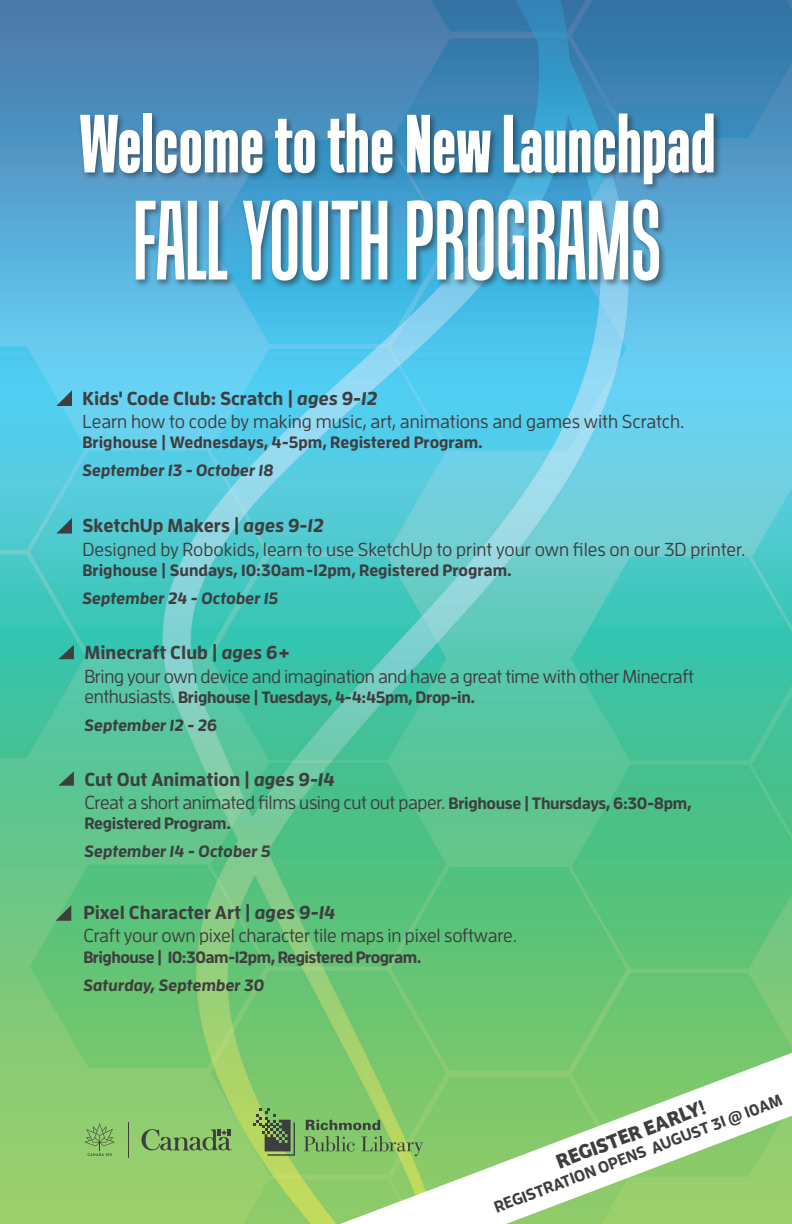
<style>
.page{position:relative;width:792px;height:1224px;background:#fff}
.page>*{position:absolute;margin:0;border:0;box-sizing:border-box;transform-origin:0 0}
.t1{font:110px "Tandelle";color:#fff}
.t2{font:700 80.4px "Tandelle";color:#fff}
.t3{font:700 21px "Bree";color:#3e3e3f}
.t4{font:500 18.8px "Enzo OT";letter-spacing:-.01em;color:#3e3e3f}
.t5{font:700 18.8px "Enzo OT";color:#3e3e3f}
.t6{font:700 16.4px "Enzo OT";letter-spacing:-.02em;color:#3e3e3f}
.t7{font:italic 700 16.4px "Enzo OT";color:#3e3e3f}
.t8{font:700 16.4px "Enzo OT";color:#3e3e3f}
.t9{font:700 16px "Enzo OT";color:#3e3e3f}
.s1{font-style:italic}
.s2{font-weight:500;font-size:18.8px}
.s3{font-weight:700;font-size:16.4px}
</style>
<div class="page">
<img style="left:0;top:0;width:792px;height:1224px">
<svg style="left:340px;top:1053px;width:452px;height:171px"></svg>
<svg style="left:306px;top:1120px;width:74px;height:10px"></svg>
<svg style="left:304px;top:1136px;width:51px;height:16px"></svg>
<svg style="left:361px;top:1136px;width:62px;height:20px"></svg>
<svg style="left:253px;top:1108px;width:42px;height:48px;background:#759355"></svg>
<svg style="left:58px;top:645px;width:16px;height:14px"></svg>
<svg style="left:58px;top:771px;width:16px;height:15px"></svg>
<svg style="left:56px;top:518px;width:16px;height:16px"></svg>
<svg style="left:56px;top:390px;width:16px;height:16px"></svg>
<div style="left:78px;top:111px;width:644px;height:178px;background:#231f20;opacity:.5"></div>
<svg style="left:141px;top:1129px;width:91px;height:22px;background:#79a361"></svg>
<hr style="left:128px;top:1122px;width:1px;height:35px;background:#3e3e3f">
<svg style="left:84px;top:1123px;width:31px;height:33px"></svg>
<svg style="left:56px;top:905px;width:15px;height:16px"></svg>
<p class="t2" style="left:79px;top:98px;width:638px">Welcome to the New Launchpad</p>
<p class="t1" style="left:133px;top:178px;width:530px">FALL YOUTH PROGRAMS</p>
<p class="t5" style="left:83px;top:386px;width:296px">Kids' Code Club: Scratch <span class="s1">| ages 9-12</span></p>
<p class="t4" style="left:83px;top:410px;width:604px">Learn how to code by making music, art, animations and games with Scratch.</p>
<p class="t8" style="left:83px;top:432px;width:402px">Brighouse | Wednesdays, 4-5pm, Registered Program.</p>
<p class="t7" style="left:83px;top:461px;width:193px">September 13 - October 18</p>
<p class="t5" style="left:83px;top:514px;width:243px">SketchUp Makers <span class="s1">| ages 9-12</span></p>
<p class="t4" style="left:83px;top:538px;width:664px">Designed by Robokids, learn to use SketchUp to print your own files on our 3D printer.</p>
<p class="t8" style="left:83px;top:560px;width:431px">Brighouse | Sundays, 10:30am-12pm, Registered Program.</p>
<p class="t7" style="left:83px;top:588px;width:197px">September 24 - October 15</p>
<p class="t5" style="left:84px;top:641px;width:208px">Minecraft Club <span class="s1">| ages 6+</span></p>
<p class="t4" style="left:84px;top:665px;width:611px">Bring your own device and imagination and have a great time with other Minecraft</p>
<p class="t6" style="left:84px;top:687px;width:392px"><span class="s2">enthusiasts.</span> Brighouse | Tuesdays, 4-4:45pm, Drop-in.</p>
<p class="t7" style="left:84px;top:715px;width:134px">September 12 - 26</p>
<p class="t5" style="left:84px;top:767px;width:252px">Cut Out Animation <span class="s1">| ages 9-14</span></p>
<p class="t4" style="left:84px;top:792px;width:609px">Creat a short animated films using cut out paper. <span class="s3">Brighouse | Thursdays, 6:30-8pm,</span></p>
<p class="t6" style="left:84px;top:813px;width:148px">Registered Program.</p>
<p class="t7" style="left:84px;top:842px;width:188px">September 14 - October 5</p>
<p class="t5" style="left:83px;top:900px;width:254px">Pixel Character Art <span class="s1">| ages 9-14</span></p>
<p class="t4" style="left:83px;top:924px;width:435px">Craft your own pixel character tile maps in pixel software.</p>
<p class="t6" style="left:83px;top:947px;width:340px">Brighouse | 10:30am-12pm, Registered Program.</p>
<p class="t7" style="left:83px;top:976px;width:183px">Saturday, September 30</p>
<p class="t9" style="left:491px;top:1199px;width:308px;rotate:-21deg">REGISTRATION OPENS AUGUST 31 @ 10AM</p>
<p class="t3" style="left:553px;top:1151px;width:160px;rotate:-21deg">REGISTER EARLY!</p>
</div>
